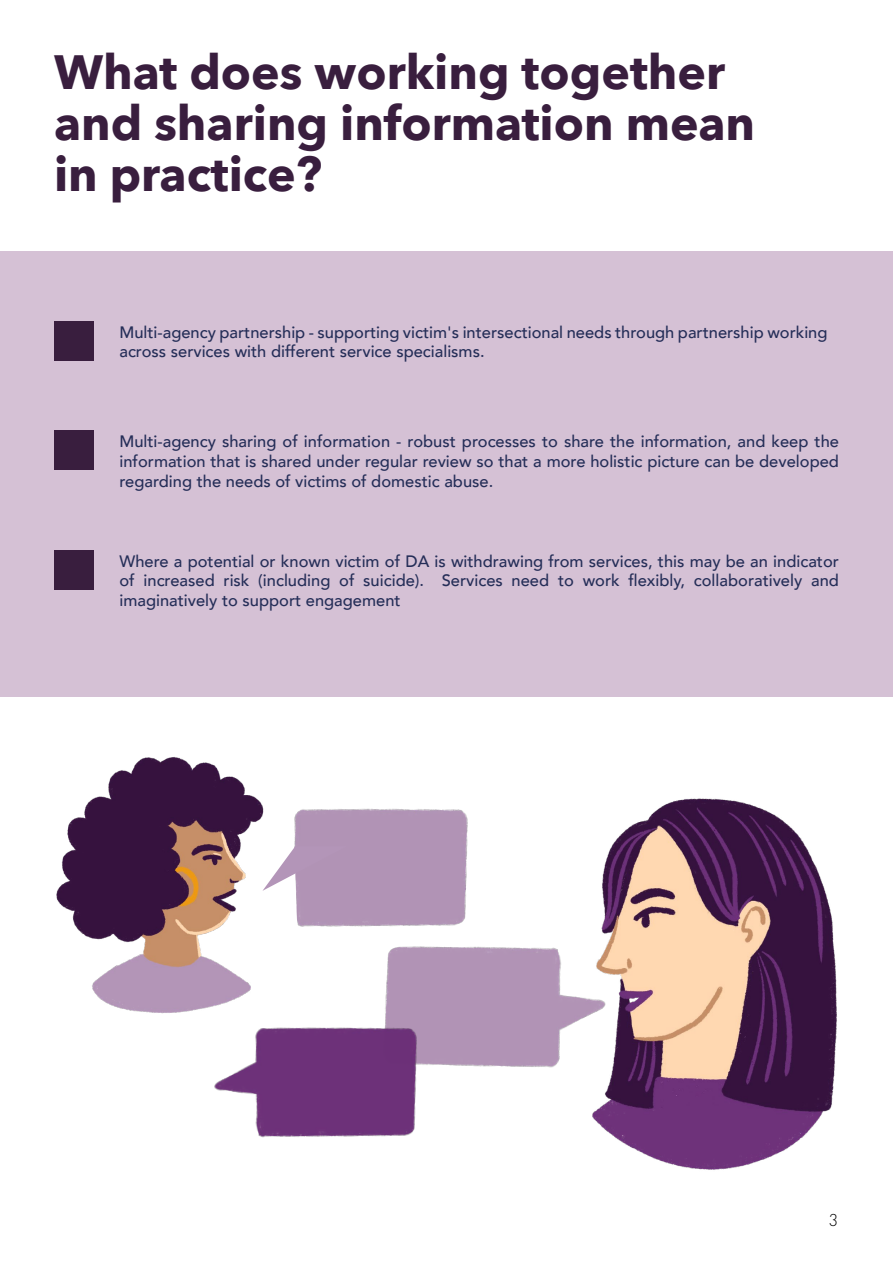
<style>
.page{position:relative;width:893px;height:1263px;background:#fff}
.page>*{position:absolute;margin:0;border:0;box-sizing:border-box;transform-origin:0 0}
.t1{font:700 48px/51px "Avenir Next";color:#391e3e}
.t2{font:300 18px "Futura PT";color:#000}
.t3{font:500 16.5px/19.8px "Avenir";color:#252e58;text-align:justify}
</style>
<div class="page">
<div style="left:0;top:251px;width:893px;height:445px;background:#d5c1d5"></div>
<div style="left:54px;top:321px;width:39px;height:39px;background:#391e3e"></div>
<div style="left:54px;top:431px;width:39px;height:39px;background:#391e3e"></div>
<div style="left:385px;top:946px;width:172px;height:122px;background:#b193b5"></div>
<img style="left:56px;top:757px;width:208px;height:256px">
<img style="left:557px;top:798px;width:280px;height:372px">
<img style="left:294px;top:808px;width:174px;height:119px">
<img style="left:157px;top:1008px;width:302px;height:130px">
<svg style="left:262px;top:846px;width:85px;height:45px"></svg>
<div style="left:54px;top:550px;width:39px;height:39px;background:#391e3e"></div>
<h1 class="t1" style="left:54px;top:46px;width:703px">What does working together and sharing information mean in practice?</h1>
<p class="t3" style="left:119px;top:321px;width:710px">Multi-agency partnership - supporting victim's intersectional needs through partnership working across services with different service specialisms.</p>
<p class="t3" style="left:119px;top:431px;width:721px">Multi-agency sharing of information - robust processes to share the information, and keep the information that is shared under regular review so that a more holistic picture can be developed regarding the needs of victims of domestic abuse.</p>
<p class="t3" style="left:119px;top:550px;width:721px">Where a potential or known victim of DA is withdrawing from services, this may be an indicator of increased risk (including of suicide). Services need to work flexibly, collaboratively and imaginatively to support engagement</p>
<p class="t2" style="left:828px;top:1209px;width:11px">3</p>
</div>
